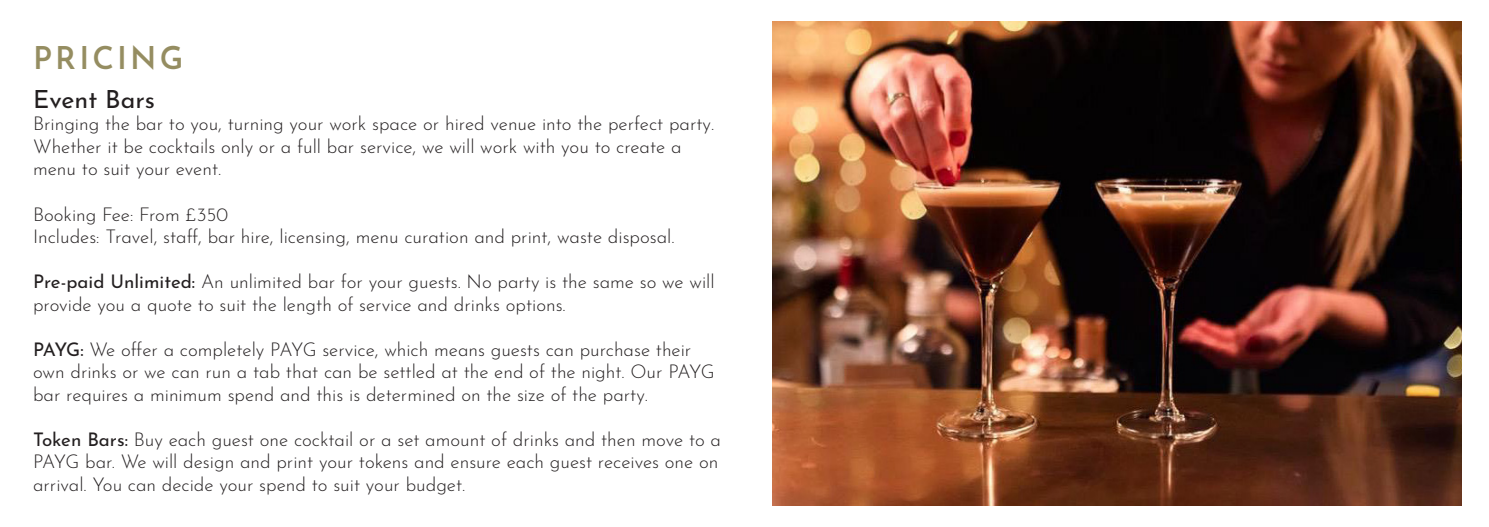
<style>
.page{position:relative;width:1489px;height:527px;background:#fff}
.page>*{position:absolute;margin:0;border:0;box-sizing:border-box;transform-origin:0 0}
.t1{font:600 31.25px "Josefin Sans";letter-spacing:.1em;color:#958d61}
.t2{font:25px "Josefin Sans";color:#231f20}
.t3{font:300 18.75px/22.5px "Josefin Sans";color:#231f20}
.s1{font-weight:400}
</style>
<div class="page">
<img style="left:772px;top:22px;width:688px;height:482px">
<p class="t1" style="left:33px;top:31px;width:152px">PRICING</p>
<p class="t2" style="left:33px;top:78px;width:123px">Event Bars</p>
<p class="t3" style="left:33px;top:111px;width:682px">Bringing the bar to you, turning your work space or hired venue into the perfect party.</p>
<p class="t3" style="left:33px;top:133px;width:650px">Whether it be cocktails only or a full bar service, we will work with you to create a menu to suit your event.</p>
<p class="t3" style="left:33px;top:201px;width:196px">Booking Fee: From £350</p>
<p class="t3" style="left:33px;top:223px;width:643px">Includes: Travel, staff, bar hire, licensing, menu curation and print, waste disposal.</p>
<p class="t3" style="left:33px;top:268px;width:683px"><span class="s1">Pre-paid Unlimited:</span> An unlimited bar for your guests. No party is the same so we will provide you a quote to suit the length of service and drinks options.</p>
<p class="t3" style="left:33px;top:336px;width:683px"><span class="s1">PAYG:</span> We offer a completely PAYG service, which means guests can purchase their own drinks or we can run a tab that can be settled at the end of the night. Our PAYG bar requires a minimum spend and this is determined on the size of the party.</p>
<p class="t3" style="left:33px;top:426px;width:689px"><span class="s1">Token Bars:</span> Buy each guest one cocktail or a set amount of drinks and then move to a<br>PAYG bar. We will design and print your tokens and ensure each guest receives one on arrival. You can decide your spend to suit your budget.</p>
</div>
